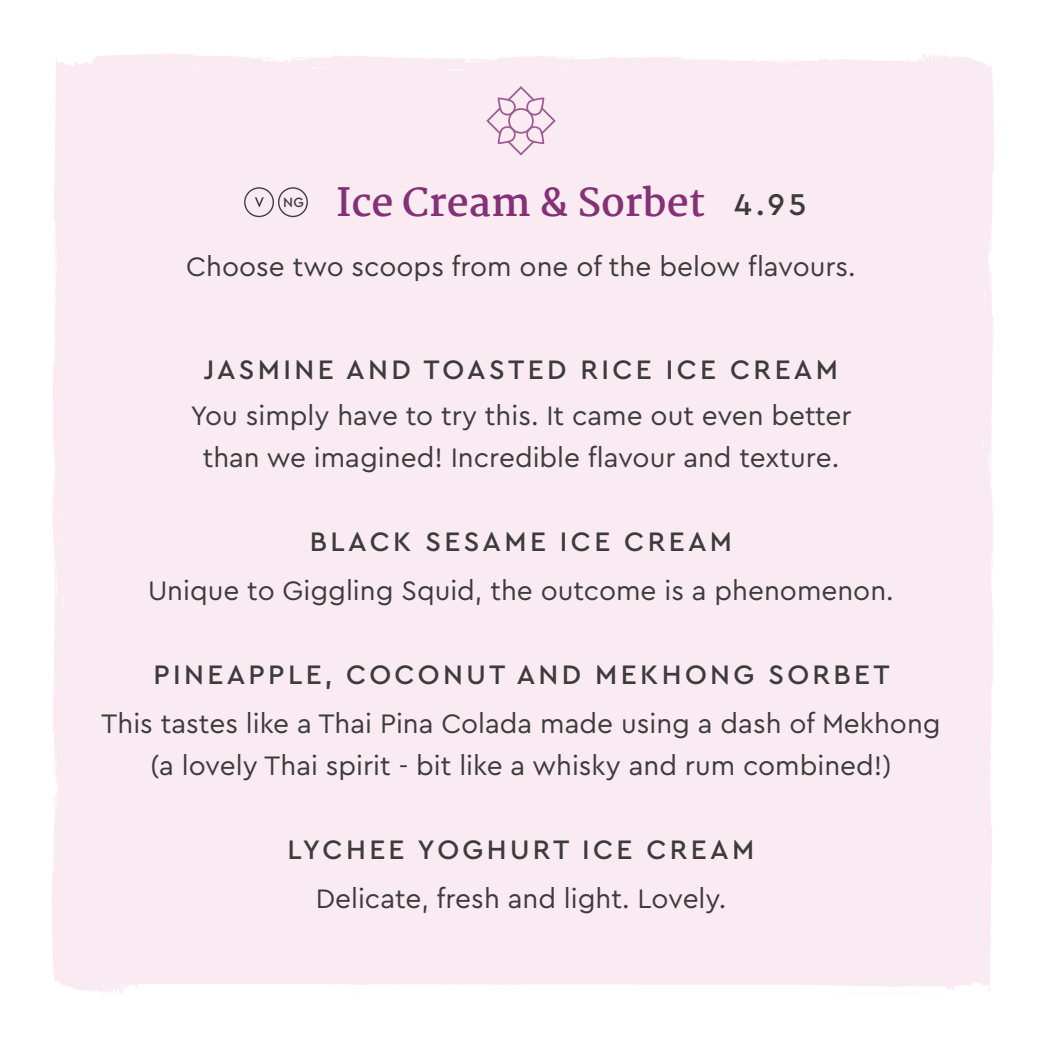
<style>
.page{position:relative;width:1042px;height:1042px;background:#fff}
.page>*{position:absolute;margin:0;border:0;box-sizing:border-box;transform-origin:0 0}
.t1{font:700 38.5px "Martel";color:#853175}
.t2{font:500 31.5px "Cera GR";color:#3c3c3b}
.t3{font:28px/42px "Cera GR";color:#3c3c3b;text-align:center}
.t4{font:500 28px "Cera GR";letter-spacing:.12em;color:#3c3c3b}
.t5{font:500 14px "Cera GR";color:#3c3c3b}
</style>
<div class="page">
<div style="left:52px;top:54px;width:942px;height:940px;background:#faeaf1"></div>
<svg style="left:486px;top:86px;width:70px;height:69px;background:#ecd5e3"></svg>
<div style="left:244px;top:187px;width:30px;height:30px;border:1px solid #3c3c3b;border-radius:50%"></div>
<svg style="left:255px;top:197px;width:9px;height:10px"></svg>
<div style="left:278px;top:187px;width:30px;height:30px;border:1px solid #3c3c3b;border-radius:50%"></div>
<p class="t1" style="left:336px;top:181px;width:371px">Ice Cream &amp; Sorbet</p>
<p class="t3" style="left:186px;top:246px;width:671px">Choose two scoops from one of the below flavours.</p>
<p class="t5" style="left:283px;top:194px;width:22px">NG</p>
<p class="t2" style="left:734px;top:186px;width:74px">4.95</p>
<p class="t4" style="left:204px;top:354px;width:635px">JASMINE AND TOASTED RICE ICE CREAM</p>
<p class="t3" style="left:190px;top:394px;width:663px">You simply have to try this. It came out even better than we imagined! Incredible flavour and texture.</p>
<p class="t4" style="left:310px;top:525px;width:424px">BLACK SESAME ICE CREAM</p>
<p class="t3" style="left:148px;top:569px;width:747px">Unique to Giggling Squid, the outcome is a phenomenon.</p>
<p class="t4" style="left:153px;top:658px;width:738px">PINEAPPLE, COCONUT AND MEKHONG SORBET</p>
<p class="t3" style="left:101px;top:702px;width:841px">This tastes like a Thai Pina Colada made using a dash of Mekhong (a lovely Thai spirit - bit like a whisky and rum combined!)</p>
<p class="t4" style="left:288px;top:833px;width:468px">LYCHEE YOGHURT ICE CREAM</p>
<p class="t3" style="left:316px;top:877px;width:412px">Delicate, fresh and light. Lovely.</p>
</div>
